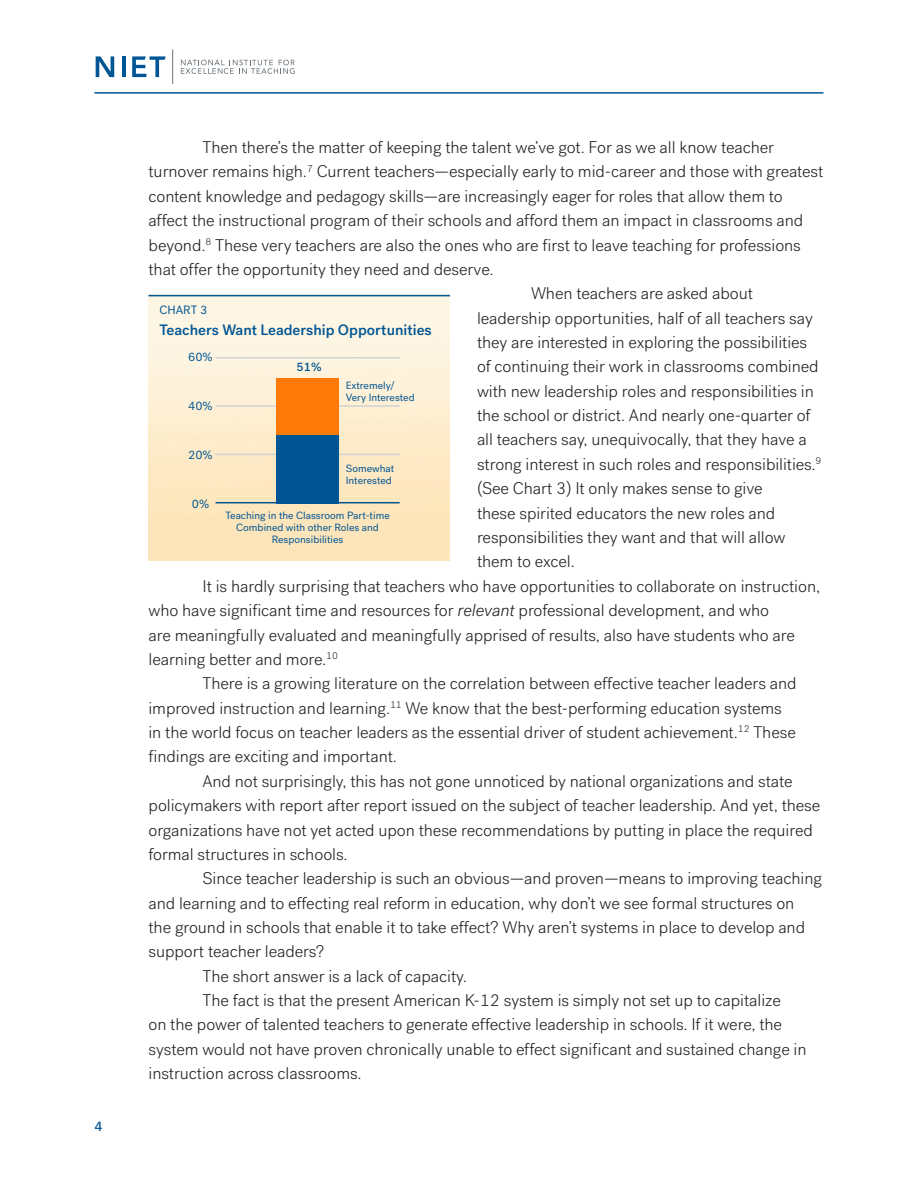
<style>
.page{position:relative;width:918px;height:1188px;background:#fff}
.page>*{position:absolute;margin:0;border:0;box-sizing:border-box;transform-origin:0 0}
.t1{font:300 16.8px "Post Grotesk";letter-spacing:-.005em;color:#231f20}
.t2{font:500 15px "Post Grotesk";color:#005594}
.t3{font:500 13.5px "Post Grotesk";color:#005594}
.t4{font:12px "Post Grotesk";color:#005594}
.t5{font:500 12px "Post Grotesk";color:#005594}
.t6{font:10.5px/12px "Post Grotesk";color:#005594}
.s1{font-style:italic;font-size:17.25px}
</style>
<div class="page">
<svg style="left:96px;top:56px;width:18px;height:21px"></svg>
<hr style="left:122px;top:56px;width:3px;height:21px;background:#005594">
<svg style="left:132px;top:56px;width:34px;height:21px"></svg>
<hr style="left:172px;top:50px;width:1px;height:34px;background:#6a747b">
<svg style="left:181px;top:60px;width:114px;height:14px"></svg>
<hr style="left:94px;top:92px;width:730px;height:2px;background:#005594">
<img style="left:148px;top:296px;width:302px;height:265px">
<hr style="left:216px;top:502px;width:184px;height:1px;background:#005594">
<hr style="left:216px;top:454px;width:184px;height:1px;background:#d1d2d4">
<hr style="left:216px;top:405px;width:184px;height:2px;background:#d1d2d4">
<hr style="left:216px;top:357px;width:184px;height:1px;background:#d1d2d4">
<div style="left:277px;top:431px;width:62px;height:73px;background:#005594"></div>
<div style="left:277px;top:379px;width:62px;height:56px;background:#ff7906"></div>
<hr style="left:148px;top:295px;width:302px;height:1px;background:#005594">
<p class="t3" style="left:94px;top:1119px;width:10px">4</p>
<p class="t1" style="left:202px;top:138px;width:573px">Then there’s the matter of keeping the talent we’ve got. For as we all know teacher</p>
<p class="t1" style="left:148px;top:162px;width:676px">turnover remains high.<sup>7</sup> Current teachers—especially early to mid-career and those with greatest</p>
<p class="t1" style="left:149px;top:186px;width:636px">content knowledge and pedagogy skills—are increasingly eager for roles that allow them to</p>
<p class="t1" style="left:149px;top:211px;width:656px">affect the instructional program of their schools and afford them an impact in classrooms and</p>
<p class="t1" style="left:149px;top:235px;width:654px">beyond.<sup>8</sup> These very teachers are also the ones who are first to leave teaching for professions</p>
<p class="t1" style="left:148px;top:260px;width:347px">that offer the opportunity they need and deserve.</p>
<p class="t1" style="left:531px;top:284px;width:224px">When teachers are asked about</p>
<p class="t1" style="left:477px;top:308px;width:337px">leadership opportunities, half of all teachers say</p>
<p class="t1" style="left:477px;top:333px;width:332px">they are interested in exploring the possibilities</p>
<p class="t1" style="left:477px;top:357px;width:343px">of continuing their work in classrooms combined</p>
<p class="t1" style="left:477px;top:381px;width:338px">with new leadership roles and responsibilities in</p>
<p class="t1" style="left:477px;top:406px;width:335px">the school or district. And nearly one-quarter of</p>
<p class="t1" style="left:477px;top:430px;width:331px">all teachers say, unequivocally, that they have a</p>
<p class="t1" style="left:477px;top:455px;width:346px">strong interest in such roles and responsibilities.<sup>9</sup></p>
<p class="t1" style="left:477px;top:479px;width:287px">(See Chart 3) It only makes sense to give</p>
<p class="t1" style="left:477px;top:503px;width:300px">these spirited educators the new roles and</p>
<p class="t1" style="left:477px;top:528px;width:310px">responsibilities they want and that will allow</p>
<p class="t1" style="left:477px;top:552px;width:99px">them to excel.</p>
<p class="t1" style="left:202px;top:576px;width:619px">It is hardly surprising that teachers who have opportunities to collaborate on instruction,</p>
<p class="t1" style="left:148px;top:601px;width:622px">who have significant time and resources for <span class="s1">relevant</span> professional development, and who</p>
<p class="t1" style="left:149px;top:625px;width:648px">are meaningfully evaluated and meaningfully apprised of results, also have students who are</p>
<p class="t1" style="left:149px;top:650px;width:191px">learning better and more.<sup>10</sup></p>
<p class="t1" style="left:202px;top:674px;width:596px">There is a growing literature on the correlation between effective teacher leaders and</p>
<p class="t1" style="left:148px;top:698px;width:635px">improved instruction and learning.<sup>11</sup> We know that the best-performing education systems</p>
<p class="t1" style="left:148px;top:723px;width:649px">in the world focus on teacher leaders as the essential driver of student achievement.<sup>12</sup> These</p>
<p class="t1" style="left:149px;top:747px;width:250px">findings are exciting and important.</p>
<p class="t1" style="left:203px;top:771px;width:592px">And not surprisingly, this has not gone unnoticed by national organizations and state</p>
<p class="t1" style="left:149px;top:796px;width:673px">policymakers with report after report issued on the subject of teacher leadership. And yet, these</p>
<p class="t1" style="left:149px;top:820px;width:666px">organizations have not yet acted upon these recommendations by putting in place the required</p>
<p class="t1" style="left:149px;top:845px;width:200px">formal structures in schools.</p>
<p class="t1" style="left:203px;top:869px;width:621px">Since teacher leadership is such an obvious—and proven—means to improving teaching</p>
<p class="t1" style="left:149px;top:893px;width:647px">and learning and to effecting real reform in education, why don’t we see formal structures on</p>
<p class="t1" style="left:149px;top:918px;width:658px">the ground in schools that enable it to take effect? Why aren’t systems in place to develop and</p>
<p class="t1" style="left:149px;top:942px;width:177px">support teacher leaders?</p>
<p class="t1" style="left:203px;top:966px;width:266px">The short answer is a lack of capacity.</p>
<p class="t1" style="left:203px;top:991px;width:580px">The fact is that the present American K-12 system is simply not set up to capitalize</p>
<p class="t1" style="left:149px;top:1015px;width:635px">on the power of talented teachers to generate effective leadership in schools. If it were, the</p>
<p class="t1" style="left:149px;top:1040px;width:660px">system would not have proven chronically unable to effect significant and sustained change in</p>
<p class="t1" style="left:149px;top:1064px;width:215px">instruction across classrooms.</p>
<p class="t4" style="left:159px;top:303px;width:49px">CHART 3</p>
<p class="t2" style="left:159px;top:321px;width:274px">Teachers Want Leadership Opportunities</p>
<p class="t4" style="left:188px;top:350px;width:26px">60%</p>
<p class="t5" style="left:297px;top:360px;width:26px">51%</p>
<p class="t6" style="left:346px;top:379px;width:70px">Extremely/<br>Very Interested</p>
<p class="t4" style="left:188px;top:399px;width:26px">40%</p>
<p class="t4" style="left:188px;top:448px;width:26px">20%</p>
<p class="t6" style="left:346px;top:462px;width:50px">Somewhat<br>Interested</p>
<p class="t6" style="left:225px;top:509px;width:166px;text-align:center">Teaching in the Classroom Part-time<br>Combined with other Roles and<br>Responsibilities</p>
<p class="t4" style="left:192px;top:497px;width:19px">0%</p>
</div>
